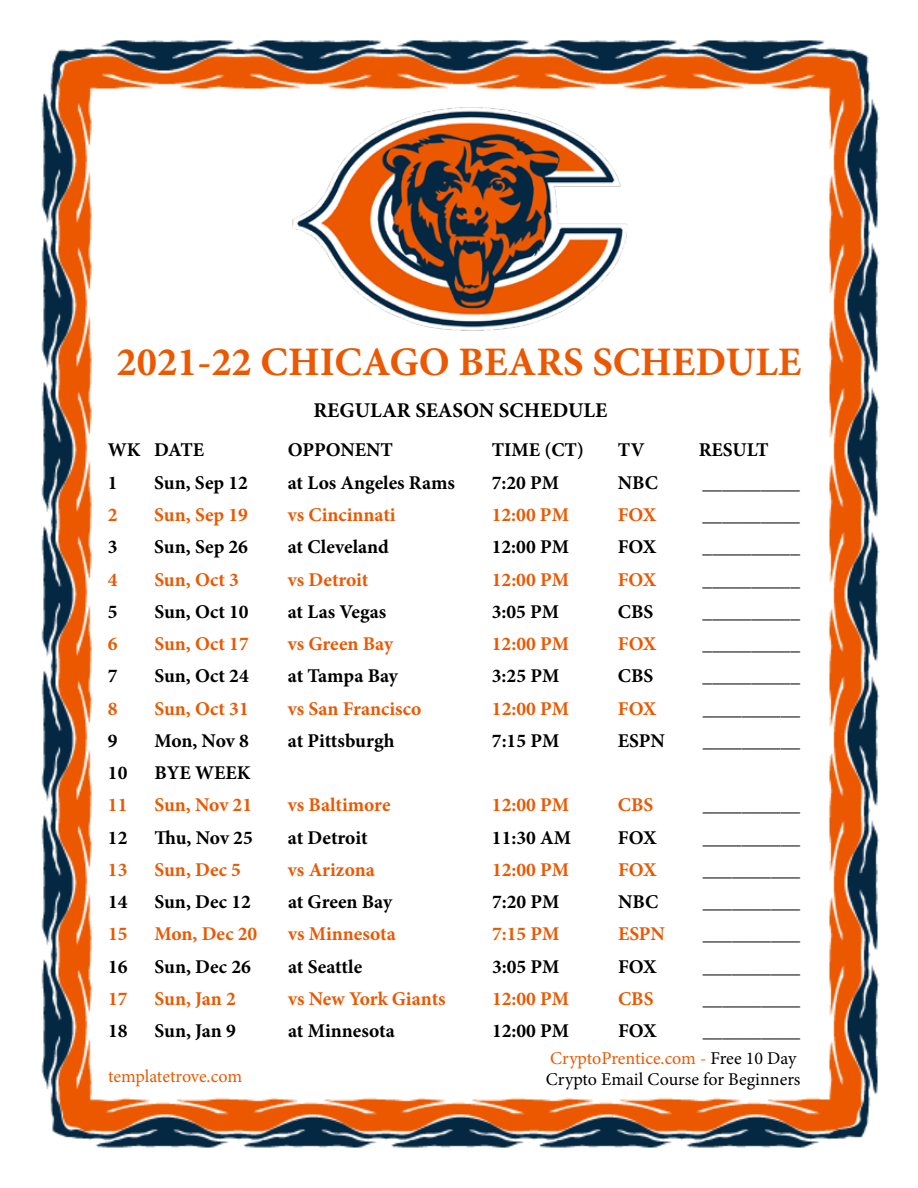
<style>
.page{position:relative;width:918px;height:1188px;background:#fff}
.page>*{position:absolute;margin:0;border:0;box-sizing:border-box;transform-origin:0 0}
.t1{font:700 40.5px "Minion Pro";color:#eb5800}
.t2{font:700 21px "Minion Pro";color:#000}
.t3{font:700 19.5px "Minion Pro";color:#000}
.t4{font:700 19.5px "Minion Pro";color:#eb5800}
.t5{font:18px/21.6px "Minion Pro";color:#000}
.t6{font:18px "Minion Pro";letter-spacing:-.005em;color:#eb5800}
.s1{color:#eb5800}
</style>
<div class="page">
<img style="left:41px;top:40px;width:839px;height:1108px">
<img style="left:285px;top:104px;width:351px;height:229px">
<h1 class="t1" style="left:117px;top:333px;width:686px">2021-22 CHICAGO BEARS SCHEDULE</h1>
<p class="t2" style="left:313px;top:395px;width:295px">REGULAR SEASON SCHEDULE</p>
<p class="t3" style="left:108px;top:437px;width:98px">WK DATE</p>
<p class="t3" style="left:288px;top:437px;width:107px">OPPONENT</p>
<p class="t3" style="left:492px;top:437px;width:94px">TIME (CT)</p>
<p class="t3" style="left:618px;top:437px;width:28px">TV</p>
<p class="t3" style="left:699px;top:437px;width:71px">RESULT</p>
<p class="t3" style="left:108px;top:469px;width:11px">1</p>
<p class="t3" style="left:154px;top:469px;width:95px">Sun, Sep 12</p>
<p class="t3" style="left:288px;top:469px;width:169px">at Los Angeles Rams</p>
<p class="t3" style="left:492px;top:469px;width:69px">7:20 PM</p>
<p class="t3" style="left:618px;top:469px;width:42px">NBC</p>
<p class="t3" style="left:703px;top:469px;width:99px">__________</p>
<p class="t4" style="left:108px;top:501px;width:11px">2</p>
<p class="t4" style="left:154px;top:501px;width:95px">Sun, Sep 19</p>
<p class="t4" style="left:288px;top:501px;width:109px">vs Cincinnati</p>
<p class="t4" style="left:492px;top:501px;width:79px">12:00 PM</p>
<p class="t4" style="left:618px;top:501px;width:40px">FOX</p>
<p class="t3" style="left:703px;top:501px;width:99px">__________</p>
<p class="t3" style="left:108px;top:533px;width:11px">3</p>
<p class="t3" style="left:154px;top:533px;width:95px">Sun, Sep 26</p>
<p class="t3" style="left:288px;top:533px;width:103px">at Cleveland</p>
<p class="t3" style="left:492px;top:533px;width:79px">12:00 PM</p>
<p class="t3" style="left:618px;top:533px;width:40px">FOX</p>
<p class="t3" style="left:703px;top:533px;width:99px">__________</p>
<p class="t4" style="left:108px;top:566px;width:11px">4</p>
<p class="t4" style="left:154px;top:566px;width:86px">Sun, Oct 3</p>
<p class="t4" style="left:288px;top:566px;width:82px">vs Detroit</p>
<p class="t4" style="left:492px;top:566px;width:79px">12:00 PM</p>
<p class="t4" style="left:618px;top:566px;width:40px">FOX</p>
<p class="t3" style="left:703px;top:566px;width:99px">__________</p>
<p class="t3" style="left:108px;top:598px;width:11px">5</p>
<p class="t3" style="left:154px;top:598px;width:96px">Sun, Oct 10</p>
<p class="t3" style="left:288px;top:598px;width:100px">at Las Vegas</p>
<p class="t3" style="left:492px;top:598px;width:69px">3:05 PM</p>
<p class="t3" style="left:618px;top:598px;width:37px">CBS</p>
<p class="t3" style="left:703px;top:598px;width:99px">__________</p>
<p class="t4" style="left:108px;top:630px;width:11px">6</p>
<p class="t4" style="left:154px;top:630px;width:96px">Sun, Oct 17</p>
<p class="t4" style="left:288px;top:630px;width:107px">vs Green Bay</p>
<p class="t4" style="left:492px;top:630px;width:79px">12:00 PM</p>
<p class="t4" style="left:618px;top:630px;width:40px">FOX</p>
<p class="t3" style="left:703px;top:630px;width:99px">__________</p>
<p class="t3" style="left:108px;top:662px;width:11px">7</p>
<p class="t3" style="left:154px;top:662px;width:96px">Sun, Oct 24</p>
<p class="t3" style="left:288px;top:662px;width:112px">at Tampa Bay</p>
<p class="t3" style="left:492px;top:662px;width:69px">3:25 PM</p>
<p class="t3" style="left:618px;top:662px;width:37px">CBS</p>
<p class="t3" style="left:703px;top:662px;width:99px">__________</p>
<p class="t4" style="left:108px;top:695px;width:11px">8</p>
<p class="t4" style="left:154px;top:695px;width:96px">Sun, Oct 31</p>
<p class="t4" style="left:288px;top:695px;width:135px">vs San Francisco</p>
<p class="t4" style="left:492px;top:695px;width:79px">12:00 PM</p>
<p class="t4" style="left:618px;top:695px;width:40px">FOX</p>
<p class="t3" style="left:703px;top:695px;width:99px">__________</p>
<p class="t3" style="left:108px;top:727px;width:11px">9</p>
<p class="t3" style="left:154px;top:727px;width:96px">Mon, Nov 8</p>
<p class="t3" style="left:288px;top:727px;width:108px">at Pittsburgh</p>
<p class="t3" style="left:492px;top:727px;width:69px">7:15 PM</p>
<p class="t3" style="left:618px;top:727px;width:48px">ESPN</p>
<p class="t3" style="left:703px;top:727px;width:99px">__________</p>
<p class="t3" style="left:108px;top:759px;width:21px">10</p>
<p class="t3" style="left:154px;top:759px;width:98px">BYE WEEK</p>
<p class="t4" style="left:108px;top:791px;width:21px">11</p>
<p class="t4" style="left:154px;top:791px;width:99px">Sun, Nov 21</p>
<p class="t4" style="left:288px;top:791px;width:104px">vs Baltimore</p>
<p class="t4" style="left:492px;top:791px;width:79px">12:00 PM</p>
<p class="t4" style="left:618px;top:791px;width:37px">CBS</p>
<p class="t3" style="left:703px;top:791px;width:99px">__________</p>
<p class="t3" style="left:108px;top:824px;width:21px">12</p>
<p class="t3" style="left:154px;top:824px;width:100px">Thu, Nov 25</p>
<p class="t3" style="left:288px;top:824px;width:81px">at Detroit</p>
<p class="t3" style="left:492px;top:824px;width:81px">11:30 AM</p>
<p class="t3" style="left:618px;top:824px;width:40px">FOX</p>
<p class="t3" style="left:703px;top:824px;width:99px">__________</p>
<p class="t4" style="left:108px;top:856px;width:21px">13</p>
<p class="t4" style="left:155px;top:856px;width:88px">Sun, Dec 5</p>
<p class="t4" style="left:288px;top:856px;width:89px">vs Arizona</p>
<p class="t4" style="left:492px;top:856px;width:79px">12:00 PM</p>
<p class="t4" style="left:618px;top:856px;width:40px">FOX</p>
<p class="t3" style="left:703px;top:856px;width:99px">__________</p>
<p class="t3" style="left:108px;top:888px;width:21px">14</p>
<p class="t3" style="left:155px;top:888px;width:98px">Sun, Dec 12</p>
<p class="t3" style="left:288px;top:888px;width:106px">at Green Bay</p>
<p class="t3" style="left:492px;top:888px;width:69px">7:20 PM</p>
<p class="t3" style="left:618px;top:888px;width:42px">NBC</p>
<p class="t3" style="left:703px;top:888px;width:99px">__________</p>
<p class="t4" style="left:108px;top:920px;width:21px">15</p>
<p class="t4" style="left:155px;top:920px;width:104px">Mon, Dec 20</p>
<p class="t4" style="left:288px;top:920px;width:109px">vs Minnesota</p>
<p class="t4" style="left:492px;top:920px;width:69px">7:15 PM</p>
<p class="t4" style="left:618px;top:920px;width:48px">ESPN</p>
<p class="t3" style="left:703px;top:920px;width:99px">__________</p>
<p class="t3" style="left:108px;top:953px;width:21px">16</p>
<p class="t3" style="left:155px;top:953px;width:98px">Sun, Dec 26</p>
<p class="t3" style="left:288px;top:953px;width:76px">at Seattle</p>
<p class="t3" style="left:492px;top:953px;width:69px">3:05 PM</p>
<p class="t3" style="left:618px;top:953px;width:40px">FOX</p>
<p class="t3" style="left:703px;top:953px;width:99px">__________</p>
<p class="t4" style="left:108px;top:985px;width:21px">17</p>
<p class="t4" style="left:155px;top:985px;width:83px">Sun, Jan 2</p>
<p class="t4" style="left:288px;top:985px;width:159px">vs New York Giants</p>
<p class="t4" style="left:492px;top:985px;width:79px">12:00 PM</p>
<p class="t4" style="left:618px;top:985px;width:37px">CBS</p>
<p class="t3" style="left:703px;top:985px;width:99px">__________</p>
<p class="t3" style="left:108px;top:1017px;width:21px">18</p>
<p class="t3" style="left:155px;top:1017px;width:83px">Sun, Jan 9</p>
<p class="t3" style="left:288px;top:1017px;width:108px">at Minnesota</p>
<p class="t3" style="left:492px;top:1017px;width:79px">12:00 PM</p>
<p class="t3" style="left:618px;top:1017px;width:40px">FOX</p>
<p class="t3" style="left:703px;top:1017px;width:99px">__________</p>
<p class="t5" style="left:546px;top:1047px;width:256px"><span class="s1">CryptoPrentice.com -</span> Free 10 Day<br>Crypto Email Course for Beginners</p>
<p class="t6" style="left:108px;top:1064px;width:136px">templatetrove.com</p>
</div>
